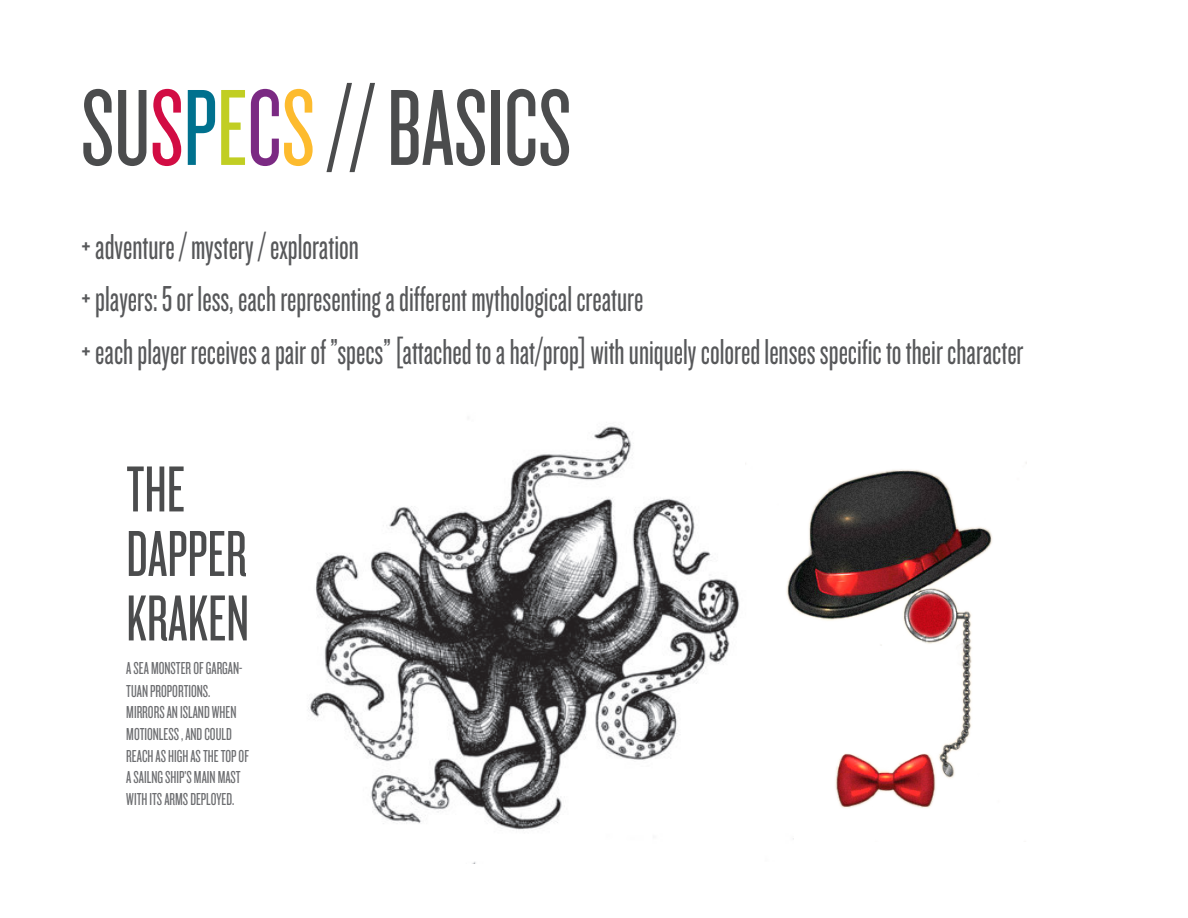
<style>
.page{position:relative;width:1188px;height:918px;background:#fff}
.page>*{position:absolute;margin:0;border:0;box-sizing:border-box;transform-origin:0 0}
.t1{font:112.5px "Knockout HTF27 Junior Bantamwt";color:#4b4c4d}
.t2{font:67.5px "Knockout HTF27 Junior Bantamwt";color:#4b4c4d}
.t3{font:37.5px "Knockout HTF27 Junior Bantamwt";color:#57585a}
.t4{font:18px/21.6px "Knockout HTF27 Junior Bantamwt";color:#6c6d70}
.s1{color:#d20d44}
.s2{color:#00718e}
.s3{color:#c1ce23}
.s4{color:#7b2a83}
.s5{color:#fdbb2e}
</style>
<div class="page">
<img style="left:308px;top:426px;width:438px;height:438px">
<img style="left:786px;top:462px;width:241px;height:377px">
<p class="t1" style="left:81px;top:73px;width:492px">SU<span class="s1">S</span><span class="s2">P</span><span class="s3">E</span><span class="s4">C</span><span class="s5">S</span> // BASICS</p>
<p class="t3" style="left:81px;top:228px;width:279px">+ adventure / mystery / exploration</p>
<p class="t3" style="left:81px;top:281px;width:564px">+ players: 5 or less, each representing a different mythological creature</p>
<p class="t3" style="left:81px;top:333px;width:944px">+ each player receives a pair of ”specs” [attached to a hat/prop] with uniquely colored lenses specific to their character</p>
<p class="t2" style="left:126px;top:456px;width:60px">THE</p>
<p class="t2" style="left:126px;top:521px;width:122px">DAPPER</p>
<p class="t2" style="left:126px;top:585px;width:124px">KRAKEN</p>
<p class="t4" style="left:126px;top:658px;width:118px;line-height:22.5px">A SEA MONSTER OF GARGAN-<br>TUAN PROPORTIONS.</p>
<p class="t4" style="left:126px;top:702px;width:124px">MIRRORS AN ISLAND WHEN<br>MOTIONLESS , AND COULD<br>REACH AS HIGH AS THE TOP OF<br>A SAILNG SHIP’S MAIN MAST<br>WITH ITS ARMS DEPLOYED.</p>
</div>
